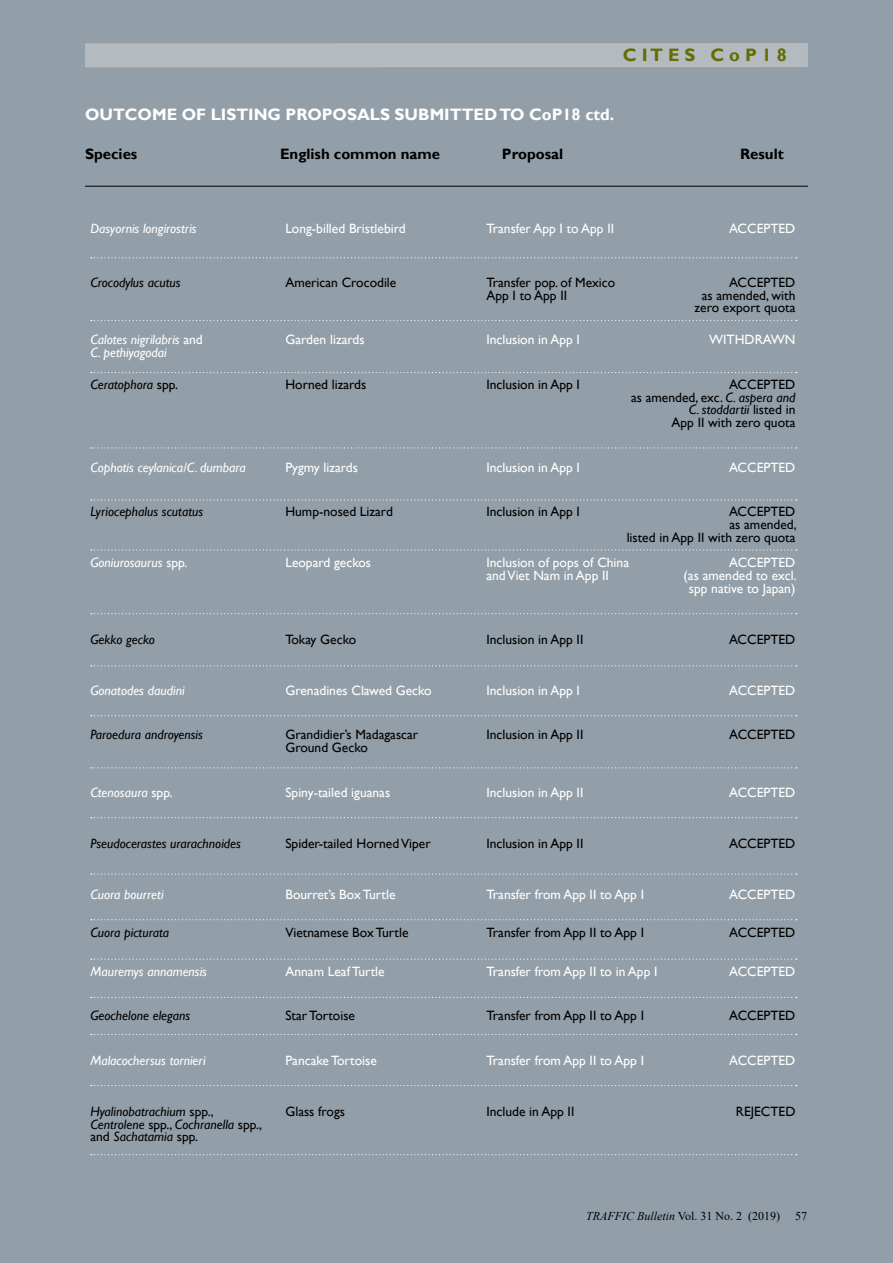
<style>
.page{position:relative;width:893px;height:1263px;background:#939fa8}
.page>*{position:absolute;margin:0;border:0;box-sizing:border-box;transform-origin:0 0}
.t1{font:700 18px "Gill Sans";color:#636f03}
.t2{font:700 16.5px "Gill Sans";color:#fff}
.t3{font:700 15px "Gill Sans";color:#000}
.t4{font:13.5px/12.8px "Gill Sans";color:#000;text-align:right}
.t5{font:13.5px/12.8px "Gill Sans";color:#fff;text-align:center}
.t6{font:italic 13.5px/12.8px "Gill Sans";color:#000}
.t7{font:italic 13.5px "Gill Sans";color:#fff}
.t8{font:12px "Times New Roman";color:#000}
.s1{font-style:normal}
.s2{font-style:italic}
</style>
<div class="page">
<svg style="left:91px;top:257px;width:706px;height:1px"></svg>
<svg style="left:91px;top:320px;width:706px;height:1px"></svg>
<svg style="left:91px;top:372px;width:706px;height:1px"></svg>
<svg style="left:91px;top:447px;width:706px;height:1px"></svg>
<svg style="left:91px;top:499px;width:706px;height:2px"></svg>
<svg style="left:91px;top:549px;width:706px;height:1px"></svg>
<svg style="left:91px;top:613px;width:706px;height:1px"></svg>
<svg style="left:91px;top:665px;width:706px;height:1px"></svg>
<svg style="left:91px;top:715px;width:706px;height:1px"></svg>
<svg style="left:91px;top:767px;width:706px;height:1px"></svg>
<svg style="left:91px;top:817px;width:706px;height:1px"></svg>
<svg style="left:91px;top:873px;width:706px;height:2px"></svg>
<svg style="left:91px;top:919px;width:706px;height:1px"></svg>
<svg style="left:91px;top:958px;width:706px;height:2px"></svg>
<svg style="left:91px;top:997px;width:706px;height:1px"></svg>
<svg style="left:91px;top:1034px;width:706px;height:1px"></svg>
<svg style="left:91px;top:1085px;width:706px;height:1px"></svg>
<svg style="left:91px;top:1154px;width:706px;height:1px"></svg>
<hr style="left:85px;top:186px;width:723px;height:1px;background:#000">
<div style="left:85px;top:43px;width:723px;height:24px;background:#b3bbc0"></div>
<h1 class="t1" style="left:623px;top:44px;width:165px">C I T E S C o P 1 8</h1>
<p class="t2" style="left:85px;top:105px;width:531px">OUTCOME OF LISTING PROPOSALS SUBMITTED TO CoP18 ctd.</p>
<p class="t3" style="left:85px;top:145px;width:54px">Species</p>
<p class="t3" style="left:280px;top:145px;width:162px">English common name</p>
<p class="t3" style="left:502px;top:145px;width:63px">Proposal</p>
<p class="t3" style="left:740px;top:145px;width:45px">Result</p>
<p class="t7" style="left:90px;top:221px;width:108px">Dasyornis longirostris</p>
<p class="t5" style="left:285px;top:222px;width:122px">Long-billed Bristlebird</p>
<p class="t5" style="left:486px;top:222px;width:129px">Transfer App I to App II</p>
<p class="t5" style="left:729px;top:222px;width:68px">ACCEPTED</p>
<p class="t6" style="left:90px;top:276px;width:92px">Crocodylus acutus</p>
<p class="t4" style="left:285px;top:276px;width:113px">American Crocodile</p>
<p class="t4" style="left:486px;top:276px;width:130px">Transfer pop. of Mexico</p>
<p class="t4" style="left:729px;top:276px;width:68px">ACCEPTED</p>
<p class="t4" style="left:486px;top:289px;width:82px">App I to App II</p>
<p class="t4" style="left:695px;top:289px;width:102px;text-align:center">as amended, with zero export quota</p>
<p class="t7" style="left:90px;top:331px;width:114px">Calotes nigrilabris <span class="s1">and</span></p>
<p class="t5" style="left:285px;top:333px;width:81px">Garden lizards</p>
<p class="t5" style="left:486px;top:333px;width:95px">Inclusion in App I</p>
<p class="t5" style="left:709px;top:333px;width:88px">WITHDRAWN</p>
<p class="t7" style="left:90px;top:344px;width:78px">C. pethiyagodai</p>
<p class="t6" style="left:90px;top:378px;width:89px">Ceratophora <span class="s1">spp.</span></p>
<p class="t4" style="left:285px;top:378px;width:83px">Horned lizards</p>
<p class="t4" style="left:486px;top:378px;width:95px">Inclusion in App I</p>
<p class="t4" style="left:631px;top:378px;width:166px">ACCEPTED<br>as amended, exc. <span class="s2">C. aspera and<br>C. stoddartii</span> listed in<br>App II with zero quota</p>
<p class="t7" style="left:90px;top:460px;width:157px">Cophotis ceylanica/C. dumbara</p>
<p class="t5" style="left:285px;top:461px;width:74px">Pygmy lizards</p>
<p class="t5" style="left:486px;top:461px;width:95px">Inclusion in App I</p>
<p class="t5" style="left:729px;top:461px;width:68px">ACCEPTED</p>
<p class="t6" style="left:90px;top:506px;width:114px">Lyriocephalus scutatus</p>
<p class="t4" style="left:285px;top:506px;width:109px">Hump-nosed Lizard</p>
<p class="t4" style="left:486px;top:506px;width:95px">Inclusion in App I</p>
<p class="t4" style="left:627px;top:506px;width:172px">ACCEPTED<br>as amended,<br>listed in App II with zero quota</p>
<p class="t7" style="left:90px;top:555px;width:99px">Goniurosaurus <span class="s1">spp.</span></p>
<p class="t5" style="left:285px;top:557px;width:87px">Leopard geckos</p>
<p class="t5" style="left:486px;top:557px;width:144px">Inclusion of pops of China</p>
<p class="t5" style="left:729px;top:557px;width:68px">ACCEPTED</p>
<p class="t5" style="left:486px;top:569px;width:124px">and Viet Nam in App II</p>
<p class="t5" style="left:684px;top:569px;width:115px">(as amended to excl. spp native to Japan)</p>
<p class="t6" style="left:90px;top:633px;width:66px">Gekko gecko</p>
<p class="t4" style="left:285px;top:633px;width:72px">Tokay Gecko</p>
<p class="t4" style="left:486px;top:633px;width:98px">Inclusion in App II</p>
<p class="t4" style="left:729px;top:633px;width:68px">ACCEPTED</p>
<p class="t7" style="left:90px;top:682px;width:96px">Gonatodes daudini</p>
<p class="t5" style="left:285px;top:684px;width:148px">Grenadines Clawed Gecko</p>
<p class="t5" style="left:486px;top:684px;width:95px">Inclusion in App I</p>
<p class="t5" style="left:729px;top:684px;width:68px">ACCEPTED</p>
<p class="t6" style="left:90px;top:728px;width:114px">Paroedura androyensis</p>
<p class="t4" style="left:285px;top:728px;width:134px">Grandidier’s Madagascar</p>
<p class="t4" style="left:486px;top:728px;width:98px">Inclusion in App II</p>
<p class="t4" style="left:729px;top:728px;width:68px">ACCEPTED</p>
<p class="t4" style="left:285px;top:741px;width:84px">Ground Gecko</p>
<p class="t7" style="left:90px;top:784px;width:84px">Ctenosaura <span class="s1">spp.</span></p>
<p class="t5" style="left:285px;top:786px;width:106px">Spiny-tailed iguanas</p>
<p class="t5" style="left:486px;top:786px;width:98px">Inclusion in App II</p>
<p class="t5" style="left:729px;top:786px;width:68px">ACCEPTED</p>
<p class="t6" style="left:90px;top:837px;width:152px">Pseudocerastes urarachnoides</p>
<p class="t4" style="left:285px;top:837px;width:147px">Spider-tailed Horned Viper</p>
<p class="t4" style="left:486px;top:837px;width:98px">Inclusion in App II</p>
<p class="t4" style="left:729px;top:837px;width:68px">ACCEPTED</p>
<p class="t7" style="left:90px;top:886px;width:75px">Cuora bourreti</p>
<p class="t5" style="left:285px;top:888px;width:112px">Bourret’s Box Turtle</p>
<p class="t5" style="left:486px;top:888px;width:159px">Transfer from App II to App I</p>
<p class="t5" style="left:729px;top:888px;width:68px">ACCEPTED</p>
<p class="t6" style="left:90px;top:926px;width:80px">Cuora picturata</p>
<p class="t4" style="left:285px;top:926px;width:125px">Vietnamese Box Turtle</p>
<p class="t4" style="left:486px;top:926px;width:159px">Transfer from App II to App I</p>
<p class="t4" style="left:729px;top:926px;width:68px">ACCEPTED</p>
<p class="t7" style="left:90px;top:963px;width:118px">Mauremys annamensis</p>
<p class="t5" style="left:285px;top:965px;width:101px">Annam Leaf Turtle</p>
<p class="t5" style="left:486px;top:965px;width:173px">Transfer from App II to in App I</p>
<p class="t5" style="left:729px;top:965px;width:68px">ACCEPTED</p>
<p class="t6" style="left:90px;top:1009px;width:101px">Geochelone elegans</p>
<p class="t4" style="left:285px;top:1009px;width:71px">Star Tortoise</p>
<p class="t4" style="left:486px;top:1009px;width:159px">Transfer from App II to App I</p>
<p class="t4" style="left:729px;top:1009px;width:68px">ACCEPTED</p>
<p class="t7" style="left:90px;top:1052px;width:117px">Malacochersus tornieri</p>
<p class="t5" style="left:285px;top:1054px;width:93px">Pancake Tortoise</p>
<p class="t5" style="left:486px;top:1054px;width:159px">Transfer from App II to App I</p>
<p class="t5" style="left:729px;top:1054px;width:68px">ACCEPTED</p>
<p class="t6" style="left:90px;top:1105px;width:125px">Hyalinobatrachium <span class="s1">spp.,</span></p>
<p class="t4" style="left:285px;top:1105px;width:61px">Glass frogs</p>
<p class="t4" style="left:486px;top:1105px;width:89px">Include in App II</p>
<p class="t4" style="left:736px;top:1105px;width:61px">REJECTED</p>
<p class="t6" style="left:90px;top:1118px;width:173px">Centrolene <span class="s1">spp.,</span> Cochranella <span class="s1">spp., and</span> Sachatamia <span class="s1">spp.</span></p>
<p class="t8" style="left:586px;top:1208px;width:195px"><span class="s2">TRAFFIC Bulletin</span> Vol. 31 No. 2 (2019)</p>
<p class="t8" style="left:795px;top:1208px;width:13px">57</p>
</div>
